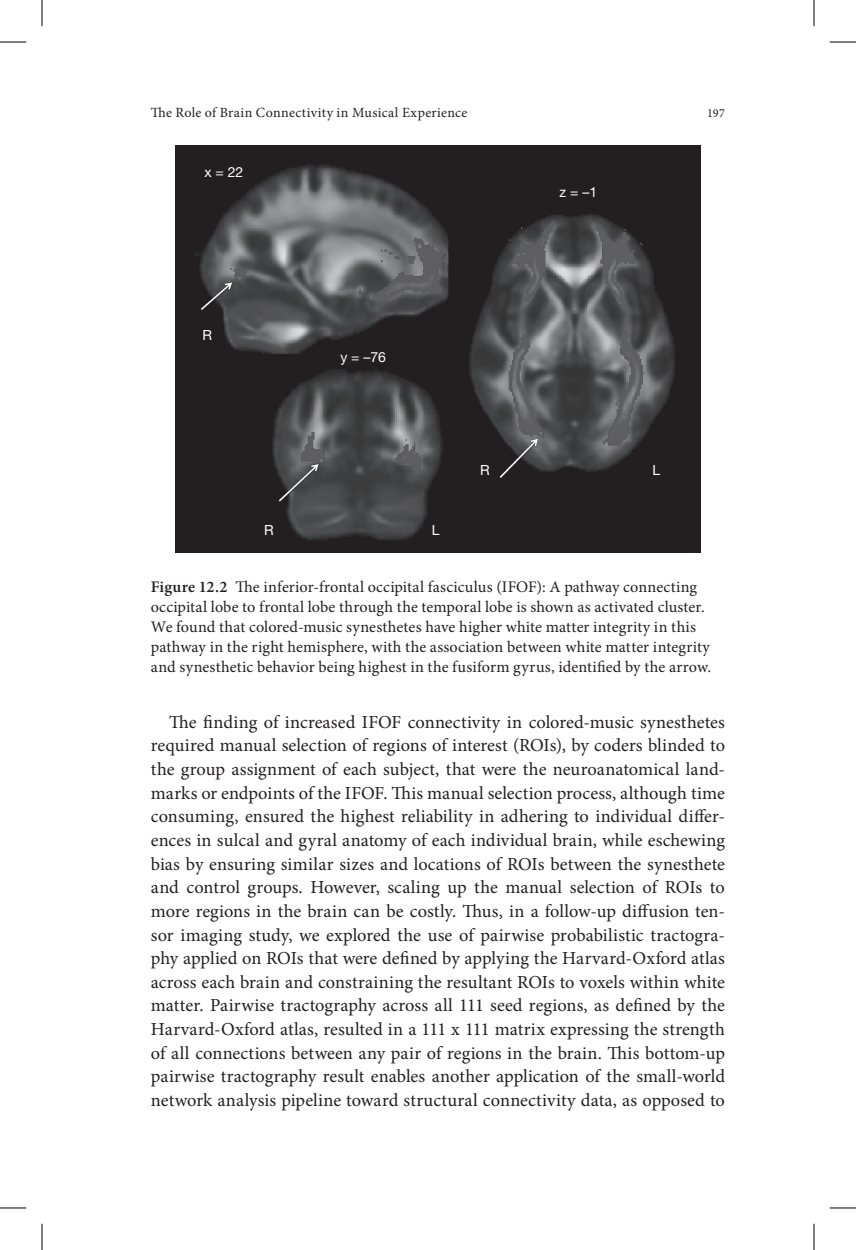
<style>
.page{position:relative;width:856px;height:1250px;background:#fff}
.page>*{position:absolute;margin:0;border:0;box-sizing:border-box;transform-origin:0 0}
.t1{font:18.38px/23.6px "Minion Pro";letter-spacing:.005em;color:#231f20;text-align:justify}
.t2{font:16.1px/20.1px "Minion Pro";letter-spacing:.01em;color:#231f20}
.t3{font:14px "Minion Pro";letter-spacing:.025em;color:#231f20}
.t4{font:14px "Helvetica Neue";color:#fff}
.t5{font:12.25px "Minion Pro";color:#231f20}
.s1{font-weight:600}
</style>
<div class="page">
<img style="left:175px;top:146px;width:525px;height:406px">
<svg style="left:0;top:42px;width:26px;height:1px"></svg>
<svg style="left:830px;top:42px;width:26px;height:1px"></svg>
<svg style="left:0;top:1207px;width:26px;height:1px"></svg>
<svg style="left:830px;top:1207px;width:26px;height:1px"></svg>
<svg style="left:42px;top:0;width:1px;height:26px"></svg>
<svg style="left:42px;top:1223px;width:1px;height:27px"></svg>
<svg style="left:813px;top:0;width:1px;height:26px"></svg>
<svg style="left:813px;top:1223px;width:1px;height:27px"></svg>
<p class="t3" style="left:151px;top:103px;width:318px">The Role of Brain Connectivity in Musical Experience</p>
<p class="t5" style="left:707px;top:105px;width:19px">197</p>
<p class="t4" style="left:204px;top:164px;width:41px">x = 22</p>
<p class="t4" style="left:202px;top:327px;width:11px">R</p>
<p class="t4" style="left:264px;top:521px;width:11px">R</p>
<p class="t4" style="left:340px;top:348px;width:47px">y = –76</p>
<p class="t4" style="left:432px;top:521px;width:9px">L</p>
<p class="t4" style="left:480px;top:461px;width:11px">R</p>
<p class="t4" style="left:559px;top:184px;width:39px">z = –1</p>
<p class="t4" style="left:652px;top:461px;width:9px">L</p>
<p class="t2" style="left:151px;top:577px;width:562px"><span class="s1">Figure 12.2</span> The inferior-frontal occipital fasciculus (IFOF): A pathway connecting occipital lobe to frontal lobe through the temporal lobe is shown as activated cluster.<br>We found that colored-music synesthetes have higher white matter integrity in this pathway in the right hemisphere, with the association between white matter integrity and synesthetic behavior being highest in the fusiform gyrus, identified by the arrow.</p>
<p class="t1" style="left:151px;top:710px;width:576px;text-indent:18px">The finding of increased IFOF connectivity in colored-music synesthetes required manual selection of regions of interest (ROIs), by coders blinded to the group assignment of each subject, that were the neuroanatomical land&shy;marks or endpoints of the IFOF. This manual selection process, although time consuming, ensured the highest reliability in adhering to individual differ&shy;ences in sulcal and gyral anatomy of each individual brain, while eschewing bias by ensuring similar sizes and locations of ROIs between the synesthete and control groups. However, scaling up the manual selection of ROIs to more regions in the brain can be costly. Thus, in a follow-up diffusion ten&shy;sor imaging study, we explored the use of pairwise probabilistic tractogra&shy;phy applied on ROIs that were defined by applying the Harvard-Oxford atlas across each brain and constraining the resultant ROIs to voxels within white matter. Pairwise tractography across all 111 seed regions, as defined by the Harvard-Oxford atlas, resulted in a 111 x 111 matrix expressing the strength of all connections between any pair of regions in the brain. This bottom-up pairwise tractography result enables another application of the small-world network analysis pipeline toward structural connectivity data, as opposed to</p>
</div>
